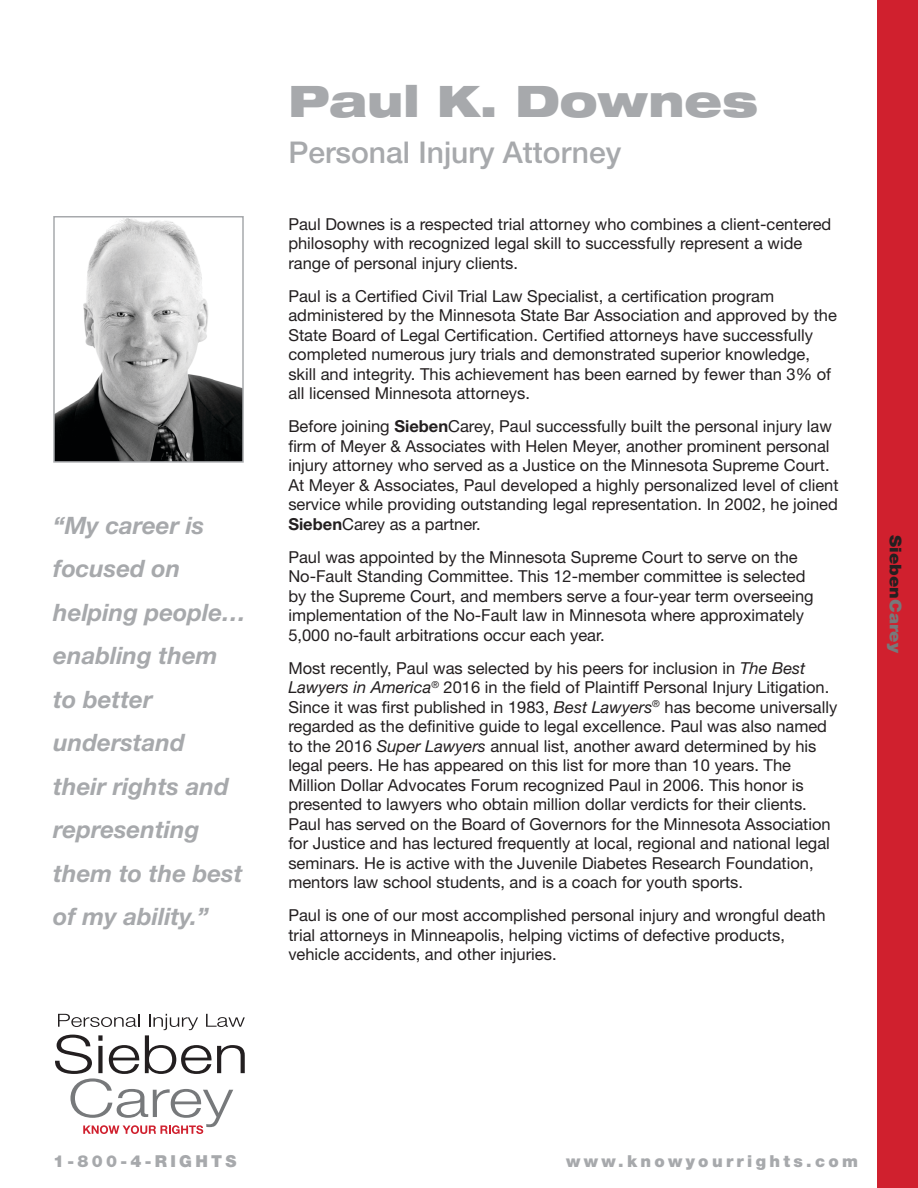
<style>
.page{position:relative;width:918px;height:1188px;background:#fff}
.page>*{position:absolute;margin:0;border:0;box-sizing:border-box;transform-origin:0 0}
.t1{font:900 expanded 43.5px "Helvetica Neue";color:#a7a9ac}
.t2{font:500 30px "Helvetica Neue";color:#a7a9ac}
.t3{font:italic 700 24px/43.5px "Helvetica Neue";color:#a7a9ac}
.t4{font:16.5px/19.5px "Helvetica Neue";color:#231f20}
.t5{font:900 16.5px "Helvetica Neue";letter-spacing:.2em;color:#a7a9ac}
.t6{font:900 16.2px "Helvetica Neue";color:#231f20;scale:1.11 1}
.s1{font-weight:700}
.s2{font-style:italic}
.s3{color:#77797b}
</style>
<div class="page">
<img style="left:56px;top:219px;width:185px;height:241px">
<div style="left:53px;top:216px;width:191px;height:247px;border:2px solid #a7a9ac"></div>
<div style="left:878px;top:0;width:40px;height:1188px;background:#d0202e"></div>
<svg style="left:55px;top:1014px;width:190px;height:120px"></svg>
<p class="t3" style="left:53px;top:503px;width:194px">“My career is focused on helping people… enabling them to better understand<br>their rights and representing them to the best of my ability.”</p>
<p class="t1" style="left:288px;top:73px;width:471px">Paul K. Downes</p>
<p class="t2" style="left:288px;top:135px;width:334px">Personal Injury Attorney</p>
<p class="t4" style="left:288px;top:214px;width:545px">Paul Downes is a respected trial attorney who combines a client-centered philosophy with recognized legal skill to successfully represent a wide range of personal injury clients.</p>
<p class="t4" style="left:288px;top:286px;width:550px">Paul is a Certified Civil Trial Law Specialist, a certification program administered by the Minnesota State Bar Association and approved by the State Board of Legal Certification. Certified attorneys have successfully completed numerous jury trials and demonstrated superior knowledge, skill and integrity. This achievement has been earned by fewer than 3% of all licensed Minnesota attorneys.</p>
<p class="t4" style="left:288px;top:416px;width:552px">Before joining <span class="s1">Sieben</span>Carey, Paul successfully built the personal injury law firm of Meyer &amp; Associates with Helen Meyer, another prominent personal injury attorney who served as a Justice on the Minnesota Supreme Court.<br>At Meyer &amp; Associates, Paul developed a highly personalized level of client service while providing outstanding legal representation. In 2002, he joined <span class="s1">Sieben</span>Carey as a partner.</p>
<p class="t4" style="left:288px;top:547px;width:527px">Paul was appointed by the Minnesota Supreme Court to serve on the No-Fault Standing Committee. This 12-member committee is selected by the Supreme Court, and members serve a four-year term overseeing implementation of the No-Fault law in Minnesota where approximately 5,000 no-fault arbitrations occur each year.</p>
<p class="t4" style="left:288px;top:658px;width:550px">Most recently, Paul was selected by his peers for inclusion in <span class="s2">The Best Lawyers in America</span><sup>®</sup> 2016 in the field of Plaintiff Personal Injury Litigation.<br>Since it was first published in 1983, <span class="s2">Best Lawyers</span><sup>®</sup> has become universally regarded as the definitive guide to legal excellence. Paul was also named to the 2016 <span class="s2">Super Lawyers</span> annual list, another award determined by his legal peers. He has appeared on this list for more than 10 years. The Million Dollar Advocates Forum recognized Paul in 2006. This honor is presented to lawyers who obtain million dollar verdicts for their clients.<br>Paul has served on the Board of Governors for the Minnesota Association for Justice and has lectured frequently at local, regional and national legal seminars. He is active with the Juvenile Diabetes Research Foundation, mentors law school students, and is a coach for youth sports.</p>
<p class="t4" style="left:288px;top:905px;width:539px">Paul is one of our most accomplished personal injury and wrongful death trial attorneys in Minneapolis, helping victims of defective products, vehicle accidents, and other injuries.</p>
<p class="t6" style="left:905px;top:535px;width:108px;rotate:90deg">Sieben<span class="s3">Carey</span></p>
<p class="t5" style="left:53px;top:1151px;width:185px">1-800-4-RIGHTS</p>
<p class="t5" style="left:566px;top:1151px;width:293px">www.knowyourrights.com</p>
</div>
